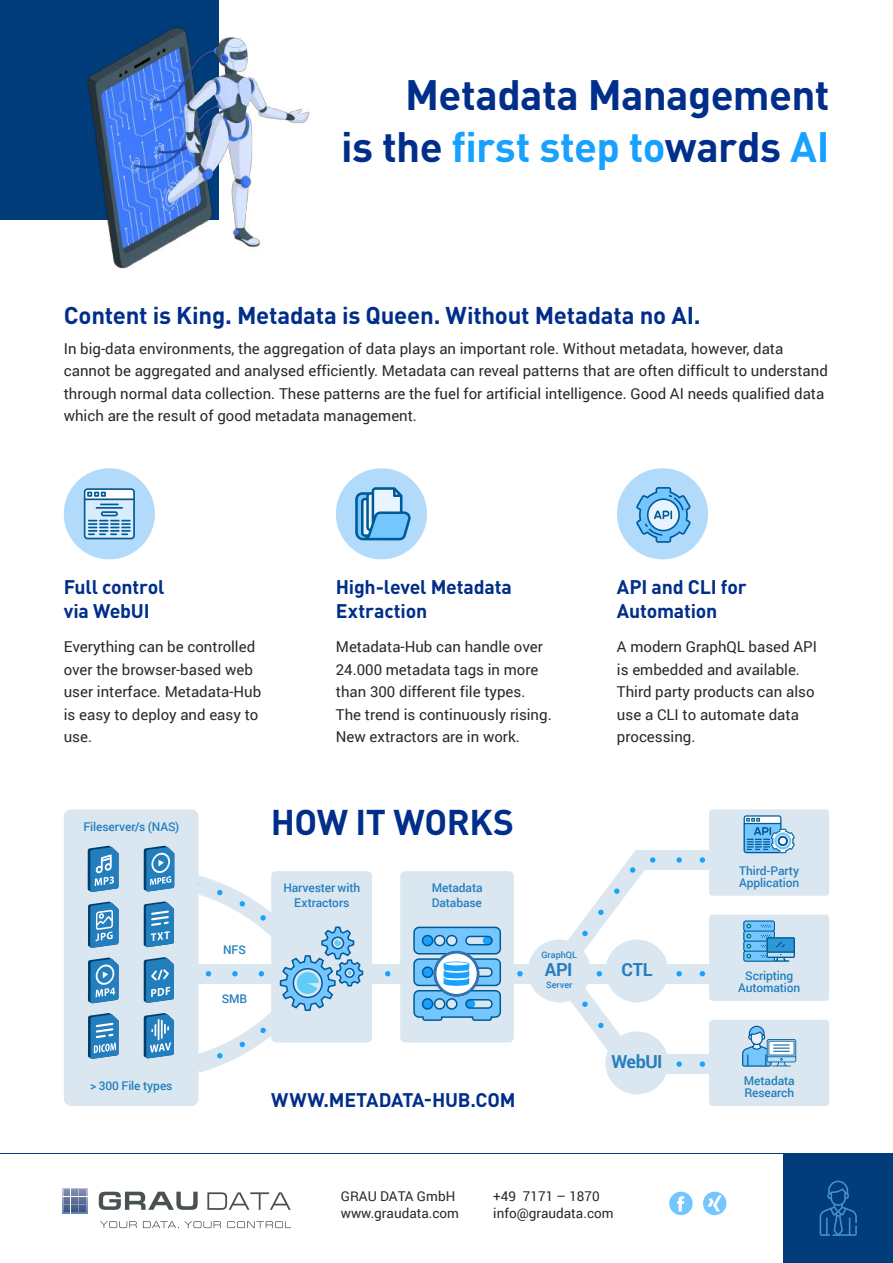
<style>
.page{position:relative;width:893px;height:1263px;background:#fff}
.page>*{position:absolute;margin:0;border:0;box-sizing:border-box;transform-origin:0 0}
.t1{font:700 42px/51.8px "DIN Pro";letter-spacing:-.015em;color:#002e8a;text-align:right}
.t2{font:700 35.4px "DIN Pro";letter-spacing:-.015em;color:#002e8a}
.t3{font:700 24px "DIN Pro";letter-spacing:-.01em;color:#002e8a}
.t4{font:700 19.5px/24px "DIN Pro";letter-spacing:-.01em;color:#002e8a}
.t5{font:700 18px "Roboto";letter-spacing:-.02em;color:#237fbe}
.t6{font:15px/22.5px "Roboto";color:#292929}
.t7{font:13.5px/16.5px "Roboto";color:#292929}
.t8{font:500 12px/12px "Roboto";letter-spacing:-.01em;color:#237fbe}
.t9{font:500 9px "Roboto";letter-spacing:.005em;color:#237fbe}
.s1{color:#19a1ff}
</style>
<div class="page">
<div style="left:0;top:0;width:219px;height:219px;background:#003d7a"></div>
<img style="left:35px;top:27px;width:275px;height:242px">
<div style="left:783px;top:1153px;width:110px;height:110px;background:#003d7a"></div>
<div style="left:64px;top:468px;width:91px;height:91px;background:#b2dbfb;border-radius:50%"></div>
<svg style="left:84px;top:488px;width:51px;height:51px"></svg>
<div style="left:336px;top:468px;width:91px;height:91px;background:#b2dbfb;border-radius:50%"></div>
<div style="left:617px;top:468px;width:91px;height:91px;background:#b2dbfb;border-radius:50%"></div>
<svg style="left:820px;top:1180px;width:37px;height:56px"></svg>
<svg style="left:99px;top:1192px;width:99px;height:18px"></svg>
<svg style="left:207px;top:1192px;width:84px;height:18px"></svg>
<svg style="left:100px;top:1221px;width:37px;height:7px"></svg>
<svg style="left:143px;top:1221px;width:78px;height:7px"></svg>
<svg style="left:227px;top:1221px;width:64px;height:7px"></svg>
<svg style="left:63px;top:1188px;width:24px;height:25px"></svg>
<div style="left:669px;top:1192px;width:24px;height:23px;background:#75c5ff;border-radius:50%"></div>
<svg style="left:677px;top:1196px;width:7px;height:15px"></svg>
<svg style="left:703px;top:1192px;width:23px;height:23px"></svg>
<svg style="left:355px;top:487px;width:56px;height:53px"></svg>
<svg style="left:636px;top:487px;width:55px;height:56px"></svg>
<hr style="left:0;top:1153px;width:893px;height:1px;background:#003d7a">
<div style="left:150px;top:964px;width:565px;height:19px;background:#dae6f0"></div>
<div style="left:633px;top:1054px;width:82px;height:20px;background:#dae6f0"></div>
<div style="left:635px;top:850px;width:80px;height:19px;background:#dae6f0"></div>
<svg style="left:385px;top:971px;width:5px;height:5px"></svg>
<svg style="left:517px;top:971px;width:6px;height:5px"></svg>
<svg style="left:676px;top:971px;width:6px;height:5px"></svg>
<svg style="left:676px;top:1061px;width:6px;height:6px"></svg>
<div style="left:271px;top:871px;width:101px;height:171px;background:#dae6f0;border-radius:5px"></div>
<div style="left:400px;top:871px;width:114px;height:171px;background:#dae6f0;border-radius:5px"></div>
<svg style="left:413px;top:926px;width:89px;height:95px"></svg>
<div style="left:64px;top:809px;width:135px;height:297px;background:#dae6f0;border-radius:7px"></div>
<svg style="left:88px;top:902px;width:31px;height:46px"></svg>
<svg style="left:88px;top:957px;width:31px;height:46px"></svg>
<svg style="left:88px;top:846px;width:31px;height:46px"></svg>
<svg style="left:88px;top:1013px;width:31px;height:46px"></svg>
<svg style="left:143px;top:846px;width:221px;height:234px"></svg>
<div style="left:709px;top:809px;width:120px;height:87px;background:#dae6f0;border-radius:4px"></div>
<div style="left:709px;top:914px;width:120px;height:87px;background:#dae6f0;border-radius:4px"></div>
<div style="left:709px;top:1020px;width:120px;height:86px;background:#dae6f0;border-radius:4px"></div>
<div style="left:605px;top:939px;width:63px;height:63px;background:#dae6f0;border-radius:50%"></div>
<div style="left:528px;top:939px;width:63px;height:63px;background:#dae6f0;border-radius:50%"></div>
<div style="left:605px;top:1031px;width:63px;height:63px;background:#dae6f0;border-radius:50%"></div>
<svg style="left:543px;top:851px;width:112px;height:231px"></svg>
<svg style="left:676px;top:857px;width:6px;height:6px"></svg>
<svg style="left:700px;top:971px;width:5px;height:5px"></svg>
<svg style="left:700px;top:1061px;width:5px;height:6px"></svg>
<svg style="left:700px;top:857px;width:5px;height:6px"></svg>
<svg style="left:743px;top:920px;width:52px;height:42px"></svg>
<svg style="left:744px;top:815px;width:51px;height:38px"></svg>
<svg style="left:742px;top:1026px;width:54px;height:41px"></svg>
<h1 class="t1" style="left:341px;top:64px;width:490px">Metadata Management<br>is the <span class="s1">first step to</span>wards <span class="s1">AI</span></h1>
<h3 class="t3" style="left:64px;top:295px;width:638px">Content is King. Metadata is Queen. Without Metadata no AI.</h3>
<p class="t6" style="left:64px;top:336px;width:766px">In big-data environments, the aggregation of data plays an important role. Without metadata, however, data cannot be aggregated and analysed efficiently. Metadata can reveal patterns that are often difficult to understand through normal data collection. These patterns are the fuel for artificial intelligence. Good AI needs qualified data which are the result of good metadata management.</p>
<h3 class="t4" style="left:64px;top:573px;width:102px">Full control via WebUI</h3>
<p class="t6" style="left:64px;top:635px;width:199px">Everything can be controlled over the browser-based web user interface. Metadata-Hub is easy to deploy and easy to use.</p>
<h3 class="t4" style="left:336px;top:573px;width:178px">High-level Metadata<br>Extraction</h3>
<p class="t6" style="left:336px;top:635px;width:217px">Metadata-Hub can handle over<br>24.000 metadata tags in more than 300 different file types.<br>The trend is continuously rising.<br>New extractors are in work.</p>
<h3 class="t4" style="left:617px;top:573px;width:131px">API and CLI for<br>Automation</h3>
<p class="t6" style="left:617px;top:635px;width:202px">A modern GraphQL based API is embedded and available.<br>Third party products can also use a CLI to automate data processing.</p>
<p class="t8" style="left:83px;top:820px;width:97px">Fileserver/s (NAS)</p>
<p class="t8" style="left:90px;top:1079px;width:84px">&gt; 300 File types</p>
<p class="t8" style="left:223px;top:943px;width:24px">NFS</p>
<p class="t8" style="left:222px;top:992px;width:27px">SMB</p>
<h2 class="t2" style="left:271px;top:793px;width:245px">HOW IT WORKS</h2>
<p class="t8" style="left:283px;top:879px;width:78px;line-height:15.6px;text-align:center">Harvester with<br>Extractors</p>
<p class="t8" style="left:432px;top:879px;width:52px;line-height:15.6px">Metadata<br>Database</p>
<h3 class="t4" style="left:271px;top:1086px;width:246px">WWW.METADATA-HUB.COM</h3>
<p class="t9" style="left:541px;top:948px;width:37px">GraphQL</p>
<p class="t9" style="left:546px;top:979px;width:28px">Server</p>
<p class="t5" style="left:545px;top:957px;width:29px">API</p>
<p class="t5" style="left:621px;top:957px;width:32px">CTL</p>
<p class="t5" style="left:611px;top:1049px;width:53px">WebUI</p>
<p class="t8" style="left:739px;top:864px;width:62px">Third-Party<br>Application</p>
<p class="t8" style="left:738px;top:969px;width:64px;text-align:center">Scripting<br>Automation</p>
<p class="t8" style="left:744px;top:1075px;width:52px">Metadata<br>Research</p>
<p class="t7" style="left:341px;top:1188px;width:120px">GRAU DATA GmbH www.graudata.com</p>
<p class="t7" style="left:493px;top:1188px;width:122px">+49 7171 – 1870 info@graudata.com</p>
</div>
